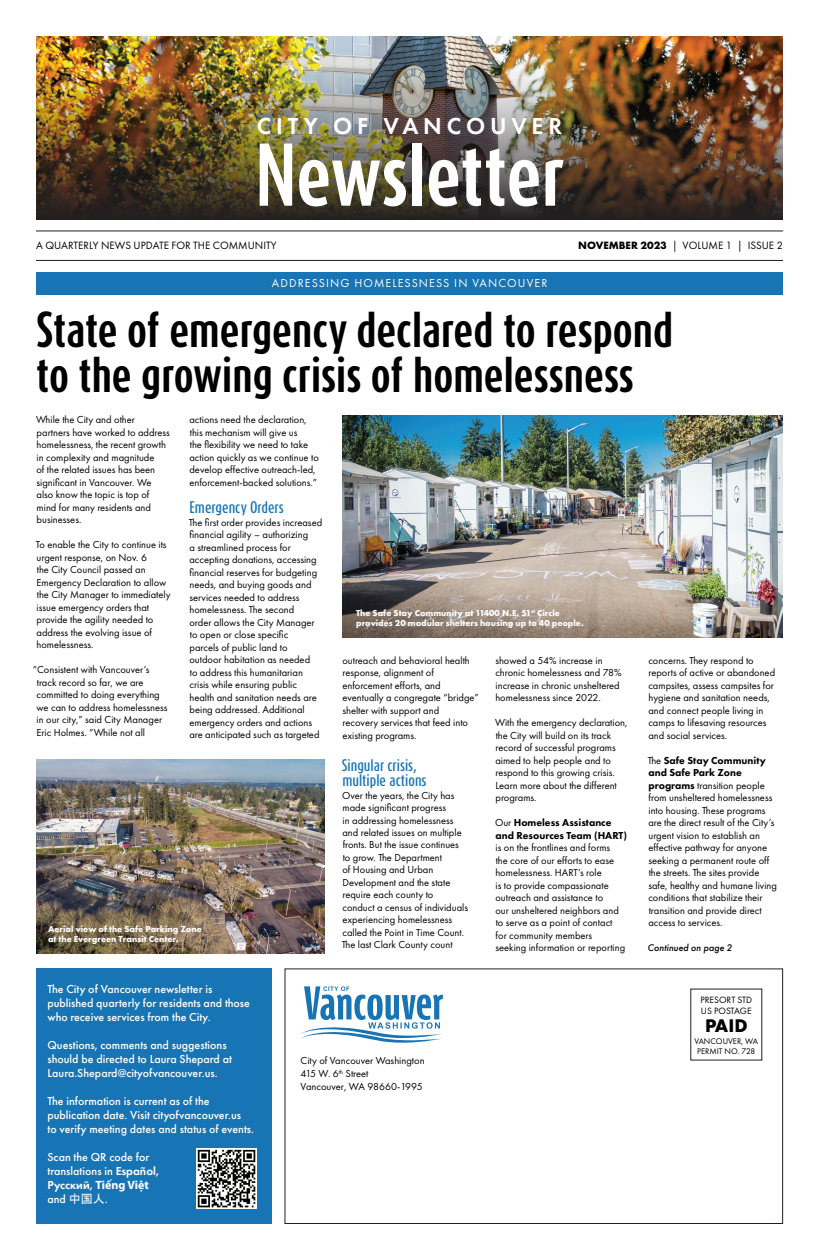
<style>
.page{position:relative;width:819px;height:1260px;background:#fff}
.page>*{position:absolute;margin:0;border:0;box-sizing:border-box;transform-origin:0 0}
.t1{font:700 74px "Dax Compact Pro";color:#fff}
.t2{font:700 42px/45px "Dax Compact Pro";color:#000}
.t3{font:600 24px "Futura PT";letter-spacing:.2em;color:#fff}
.t4{font:700 19px "Futura PT";color:#000}
.t5{font:500 14px/15px "Dax Compact Pro";color:#1774b5}
.t6{font:500 12px/14px "Futura PT";color:#fff}
.t7{font:12px "Futura PT";letter-spacing:.09em;color:#fff}
.t8{font:700 12px "Myriad Pro";color:#fff}
.t9{font:11px "Futura PT";color:#000}
.t10{font:10.5px/12.5px "Futura PT";color:#000}
.t11{font:800 10.5px/12.5px "Futura PT";color:#000}
.t12{font:italic 500 10px "Futura PT";color:#000}
.t13{font:9.5px/11px "Futura PT";color:#000}
.t14{font:700 9px/10px "Futura PT";color:#fff}
.t15{font:8.5px/10.2px "Futura PT";color:#000;text-align:center}
.s1{font-weight:700}
.s2{font-weight:400}
.s3{font-weight:600}
.s4{font-family:"Futura PT";font-weight:600}
.s5{font-family:"MS Gothic";font-weight:400}
.s6{font-weight:800}
</style>
<div class="page">
<img style="left:36px;top:36px;width:747px;height:18px">
<img style="left:36px;top:54px;width:747px;height:166px">
<hr style="left:36px;top:230px;width:747px;height:1px;background:#231f20">
<hr style="left:36px;top:260px;width:747px;height:1px;background:#231f20">
<div style="left:284px;top:968px;width:499px;height:256px;border:1px solid #231f20"></div>
<svg style="left:301px;top:986px;width:142px;height:57px"></svg>
<div style="left:36px;top:968px;width:235px;height:256px;background:#1774b5"></div>
<img style="left:196px;top:1149px;width:61px;height:60px">
<div style="left:36px;top:272px;width:747px;height:22px;background:#1774b5"></div>
<img style="left:36px;top:760px;width:288px;height:194px">
<img style="left:342px;top:415px;width:441px;height:223px">
<h3 class="t3" style="left:257px;top:111px;width:307px">CITY OF VANCOUVER</h3>
<h1 class="t1" style="left:256px;top:125px;width:311px">Newsletter</h1>
<p class="t9" style="left:36px;top:239px;width:242px">A QUARTERLY NEWS UPDATE FOR THE COMMUNITY</p>
<p class="t9" style="left:578px;top:239px;width:206px"><span class="s1">NOVEMBER 2023</span> | VOLUME 1 | ISSUE 2</p>
<p class="t7" style="left:272px;top:276px;width:277px">ADDRESSING HOMELESSNESS IN VANCOUVER</p>
<h2 class="t2" style="left:36px;top:307px;width:639px">State of emergency declared to respond to the growing crisis of homelessness</h2>
<p class="t10" style="left:36px;top:414px;width:135px">While the City and other partners have worked to address homelessness, the recent growth in complexity and magnitude<br>of the related issues has been significant in Vancouver. We also know the topic is top of mind for many residents and businesses.</p>
<p class="t10" style="left:36px;top:539px;width:136px">To enable the City to continue its urgent response, on Nov. 6<br>the City Council passed an<br>Emergency Declaration to allow the City Manager to immediately issue emergency orders that provide the agility needed to address the evolving issue of homelessness.</p>
<p class="t10" style="left:36px;top:664px;width:133px;text-indent:-4px">“Consistent with Vancouver’s track record so far, we are committed to doing everything we can to address homelessness in our city,” said City Manager<br>Eric Holmes. “While not all</p>
<p class="t10" style="left:189px;top:414px;width:131px">actions need the declaration, this mechanism will give us<br>the flexibility we need to take action quickly as we continue to develop effective outreach-led, enforcement-backed solutions.”</p>
<h3 class="t5" style="left:189px;top:500px;width:96px">Emergency Orders</h3>
<p class="t10" style="left:189px;top:516px;width:135px">The first order provides increased financial agility – authorizing<br>a streamlined process for accepting donations, accessing financial reserves for budgeting needs, and buying goods and services needed to address homelessness. The second<br>order allows the City Manager to open or close specific<br>parcels of public land to<br>outdoor habitation as needed<br>to address this humanitarian crisis while ensuring public health and sanitation needs are being addressed. Additional emergency orders and actions are anticipated such as targeted</p>
<p class="t14" style="left:48px;top:924px;width:155px">Aerial view of the Safe Parking Zone at the Evergreen Transit Center.</p>
<p class="t14" style="left:356px;top:608px;width:229px">The Safe Stay Community at 11400 N.E. 51<sup>st</sup> Circle provides 20 modular shelters housing up to 40 people.</p>
<p class="t10" style="left:342px;top:654px;width:138px">outreach and behavioral health response, alignment of enforcement efforts, and eventually a congregate “bridge” shelter with support and<br>recovery services that feed into existing programs.</p>
<h3 class="t5" style="left:342px;top:758px;width:86px">Singular crisis, multiple actions</h3>
<p class="t10" style="left:342px;top:789px;width:128px">Over the years, the City has made significant progress<br>in addressing homelessness and related issues on multiple fronts. But the issue continues to grow. The Department<br>of Housing and Urban<br>Development and the state require each county to<br>conduct a census of individuals experiencing homelessness called the Point in Time Count.<br>The last Clark County count</p>
<p class="t10" style="left:495px;top:654px;width:128px">showed a 54% increase in chronic homelessness and 78% increase in chronic unsheltered homelessness since 2022.</p>
<p class="t10" style="left:495px;top:717px;width:134px">With the emergency declaration, the City will build on its track record of successful programs aimed to help people and to respond to this growing crisis.<br>Learn more about the different programs.</p>
<p class="t11" style="left:495px;top:816px;width:133px"><span class="s2">Our</span> Homeless Assistance and Resources Team (HART)</p>
<p class="t10" style="left:495px;top:842px;width:131px">is on the frontlines and forms<br>the core of our efforts to ease homelessness. HART’s role<br>is to provide compassionate outreach and assistance to<br>our unsheltered neighbors and to serve as a point of contact for community members seeking information or reporting</p>
<p class="t6" style="left:47px;top:982px;width:204px">The City of Vancouver newsletter is published quarterly for residents and those who receive services from the City.</p>
<p class="t6" style="left:47px;top:1038px;width:186px">Questions, comments and suggestions should be directed to Laura Shepard at<br>Laura.Shepard@cityofvancouver.us.</p>
<p class="t6" style="left:47px;top:1094px;width:208px">The information is current as of the publication date. Visit cityofvancouver.us<br>to verify meeting dates and status of events.</p>
<p class="t6" style="left:47px;top:1150px;width:113px">Scan the QR code for translations in <span class="s3">Español,</span></p>
<p class="t8" style="left:47px;top:1177px;width:103px"><span class="s4">Русский,</span> Tiếng Việt</p>
<p class="t6" style="left:47px;top:1192px;width:62px">and <span class="s5">中国人</span>.</p>
<p class="t10" style="left:301px;top:1054px;width:125px;line-height:13px">City of Vancouver Washington<br>415 W. 6<sup>th</sup> Street<br>Vancouver, WA 98660-1995</p>
<p class="t10" style="left:648px;top:654px;width:128px">concerns. They respond to reports of active or abandoned campsites, assess campsites for hygiene and sanitation needs, and connect people living in camps to lifesaving resources and social services.</p>
<p class="t10" style="left:648px;top:754px;width:131px">The <span class="s6">Safe Stay Community and Safe Park Zone programs</span> transition people from unsheltered homelessness into housing. These programs are the direct result of the City’s urgent vision to establish an effective pathway for anyone seeking a permanent route off the streets. The sites provide safe, healthy and humane living conditions that stabilize their transition and provide direct access to services.</p>
<p class="t12" style="left:648px;top:941px;width:86px">Continued on page 2</p>
<p class="t13" style="left:700px;top:994px;width:53px">PRESORT STD<br>US POSTAGE</p>
<h3 class="t4" style="left:705px;top:1013px;width:44px">PAID</h3>
<p class="t15" style="left:694px;top:1036px;width:65px">VANCOUVER, WA<br>PERMIT NO. 728</p>
</div>
